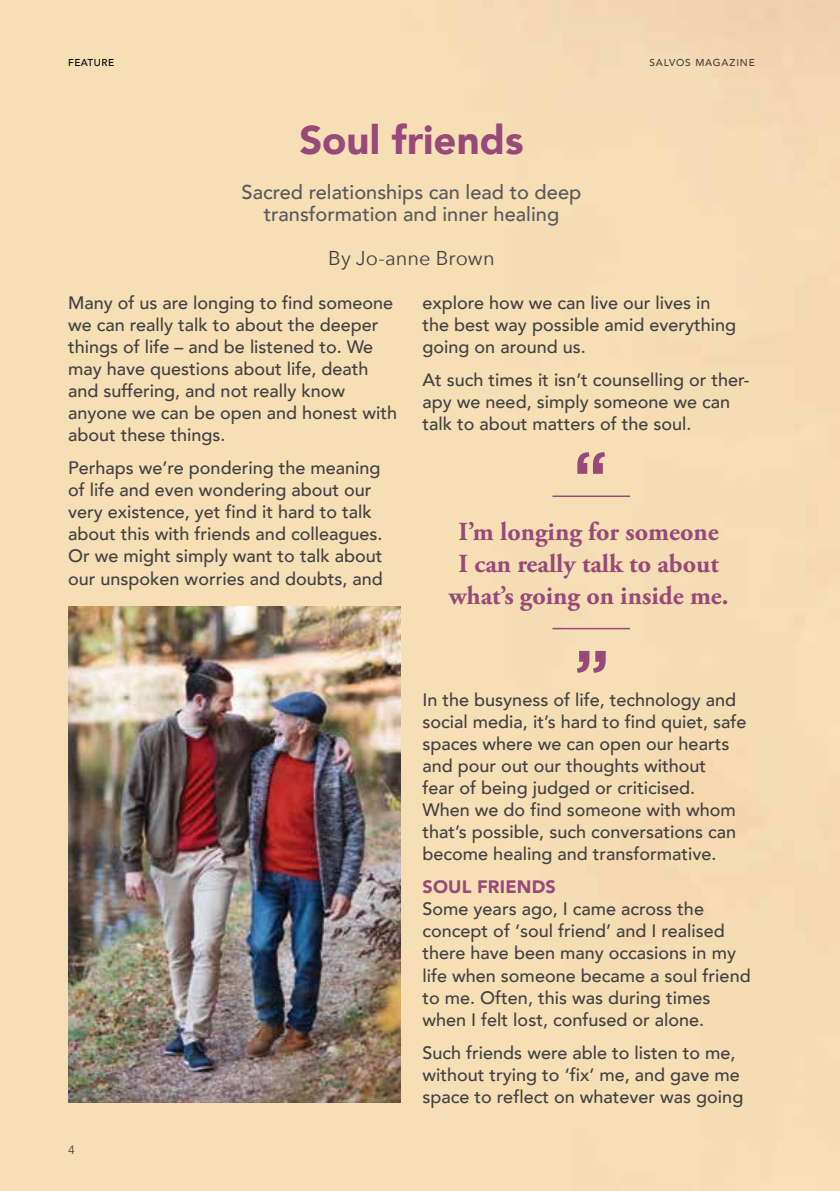
<style>
.page{position:relative;width:840px;height:1191px;background:#fff}
.page>*{position:absolute;margin:0;border:0;box-sizing:border-box;transform-origin:0 0}
.t1{font:900 40px "Avenir";color:#984979}
.t2{font:700 26px/32px "Adobe Garamond Pro";color:#984979;text-align:center}
.t3{font:500 20px/22px "Avenir";color:#58595b;text-align:center}
.t4{font:20px "Avenir Next";color:#414042}
.t5{font:500 18px/22px "Avenir";color:#414042}
.t6{font:900 18px "Avenir";letter-spacing:.01em;color:#984979}
.t7{font:12px "Avenir";color:#4d4d4f}
.t8{font:500 10px "Avenir";letter-spacing:.08em;color:#4d4d4f}
.t9{font:500 10px "Avenir";letter-spacing:.05em;color:#000}
</style>
<div class="page">
<div style="left:0;top:0;width:839px;height:1191px;background:#f6dfb5"></div>
<svg style="left:576px;top:651px;width:29px;height:21px"></svg>
<hr style="left:552px;top:628px;width:77px;height:1px;background:#984979">
<hr style="left:552px;top:495px;width:77px;height:2px;background:#984979">
<svg style="left:577px;top:452px;width:27px;height:22px"></svg>
<img style="left:68px;top:606px;width:332px;height:496px">
<p class="t9" style="left:68px;top:54px;width:47px">FEATURE</p>
<h1 class="t1" style="left:299px;top:106px;width:225px">Soul friends</h1>
<p class="t3" style="left:241px;top:179px;width:341px">Sacred relationships can lead to deep transformation and inner healing</p>
<p class="t4" style="left:328px;top:241px;width:168px">By Jo-anne Brown</p>
<p class="t8" style="left:649px;top:54px;width:107px">SALVOS MAGAZINE</p>
<p class="t5" style="left:68px;top:290px;width:330px">Many of us are longing to find someone we can really talk to about the deeper things of life – and be listened to. We may have questions about life, death and suffering, and not really know anyone we can be open and honest with about these things.</p>
<p class="t5" style="left:68px;top:456px;width:316px">Perhaps we’re pondering the meaning of life and even wondering about our very existence, yet find it hard to talk about this with friends and colleagues.<br>Or we might simply want to talk about our unspoken worries and doubts, and</p>
<p class="t5" style="left:422px;top:290px;width:315px">explore how we can live our lives in the best way possible amid everything going on around us.</p>
<p class="t5" style="left:422px;top:368px;width:328px">At such times it isn’t counselling or ther&shy;apy we need, simply someone we can talk to about matters of the soul.</p>
<h2 class="t2" style="left:448px;top:516px;width:281px">I’m longing for someone<br>I can really talk to about what’s going on inside me.</h2>
<p class="t7" style="left:68px;top:1142px;width:8px">4</p>
<p class="t5" style="left:422px;top:687px;width:325px">In the busyness of life, technology and social media, it’s hard to find quiet, safe spaces where we can open our hearts and pour out our thoughts without<br>fear of being judged or criticised.<br>When we do find someone with whom that’s possible, such conversations can become healing and transformative.</p>
<p class="t6" style="left:422px;top:871px;width:135px">SOUL FRIENDS</p>
<p class="t5" style="left:422px;top:897px;width:329px">Some years ago, I came across the concept of ‘soul friend’ and I realised there have been many occasions in my life when someone became a soul friend to me. Often, this was during times when I felt lost, confused or alone.</p>
<p class="t5" style="left:422px;top:1040px;width:322px">Such friends were able to listen to me, without trying to ‘fix’ me, and gave me space to reflect on whatever was going</p>
</div>
